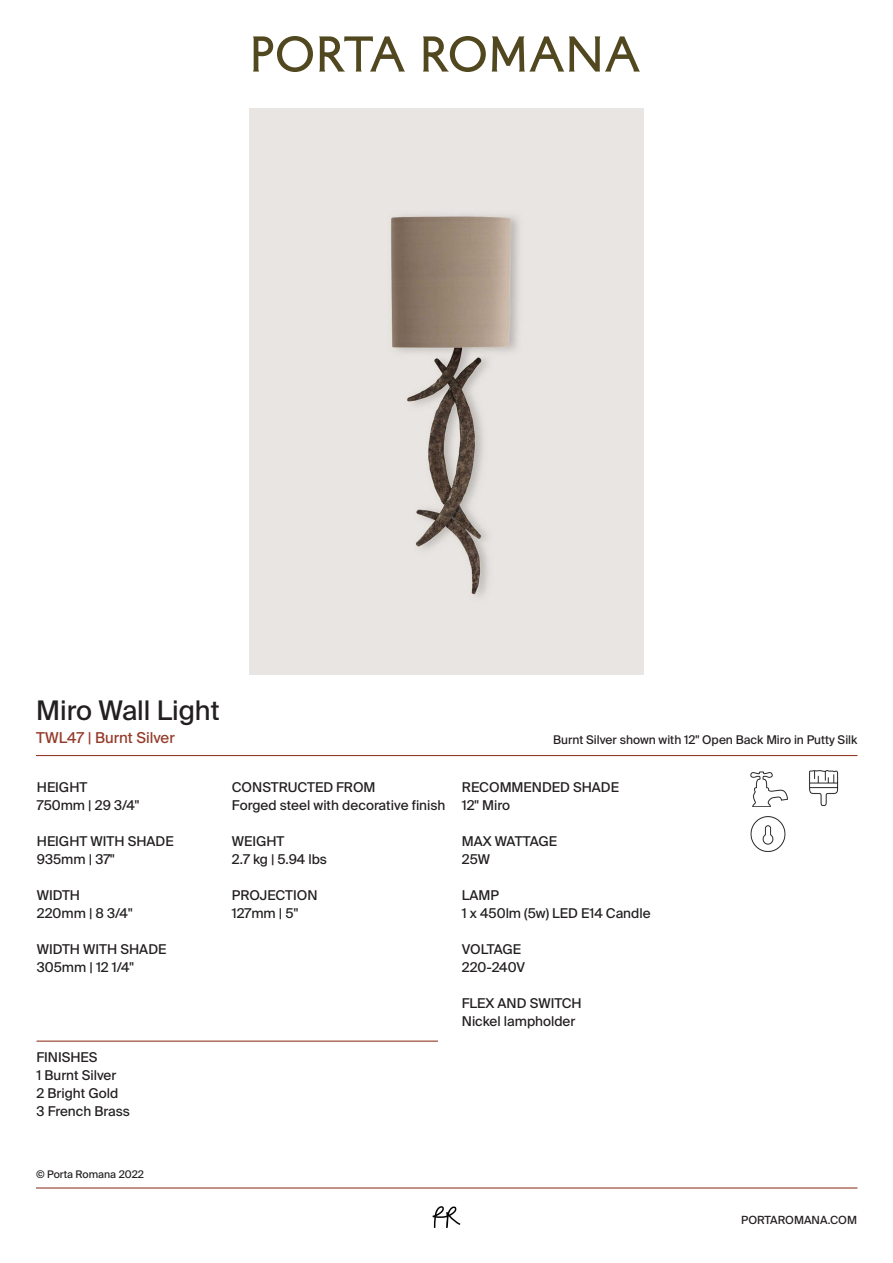
<style>
.page{position:relative;width:893px;height:1263px;background:#fff}
.page>*{position:absolute;margin:0;border:0;box-sizing:border-box;transform-origin:0 0}
.t1{font:27px "Suisse Intl";color:#231f20}
.t2{font:15px "Suisse Intl";color:#943b2a}
.t3{font:13.5px/18px "Suisse Intl";color:#231f20}
.t4{font:12px "Suisse Intl";color:#231f20}
.t5{font:11.25px "Suisse Intl";color:#231f20}
.t6{font:10.5px "Suisse Intl";color:#231f20}
</style>
<div class="page">
<hr style="left:36px;top:755px;width:821px;height:1px;background:#943b2a">
<img style="left:250px;top:108px;width:393px;height:566px">
<svg style="left:253px;top:36px;width:60px;height:36px"></svg>
<svg style="left:319px;top:36px;width:86px;height:36px"></svg>
<svg style="left:423px;top:36px;width:63px;height:36px"></svg>
<svg style="left:492px;top:36px;width:148px;height:36px"></svg>
<hr style="left:36px;top:1040px;width:402px;height:2px;background:#943b2a">
<svg style="left:433px;top:1206px;width:27px;height:22px"></svg>
<hr style="left:36px;top:1187px;width:821px;height:1px;background:#943b2a">
<img style="left:750px;top:772px;width:37px;height:35px">
<img style="left:809px;top:771px;width:30px;height:35px">
<img style="left:750px;top:817px;width:36px;height:35px">
<h1 class="t1" style="left:36px;top:695px;width:185px">Miro Wall Light</h1>
<p class="t2" style="left:36px;top:729px;width:140px">TWL47 | Burnt Silver</p>
<p class="t4" style="left:553px;top:733px;width:306px">Burnt Silver shown with 12" Open Back Miro in Putty Silk</p>
<p class="t3" style="left:37px;top:778px;width:104px">HEIGHT<br>750mm | 29 3/4"</p>
<p class="t3" style="left:37px;top:832px;width:138px">HEIGHT WITH SHADE<br>935mm | 37"</p>
<p class="t3" style="left:37px;top:886px;width:97px">WIDTH<br>220mm | 8 3/4"</p>
<p class="t3" style="left:37px;top:940px;width:131px">WIDTH WITH SHADE<br>305mm | 12 1/4"</p>
<p class="t3" style="left:36px;top:1048px;width:95px">FINISHES<br>1 Burnt Silver<br>2 Bright Gold<br>3 French Brass</p>
<p class="t6" style="left:36px;top:1168px;width:109px">© Porta Romana 2022</p>
<p class="t3" style="left:232px;top:778px;width:215px">CONSTRUCTED FROM<br>Forged steel with decorative finish</p>
<p class="t3" style="left:232px;top:832px;width:97px">WEIGHT<br>2.7 kg | 5.94 lbs</p>
<p class="t3" style="left:232px;top:886px;width:87px">PROJECTION<br>127mm | 5"</p>
<p class="t3" style="left:462px;top:778px;width:159px">RECOMMENDED SHADE<br>12" Miro</p>
<p class="t3" style="left:462px;top:832px;width:97px">MAX WATTAGE<br>25W</p>
<p class="t3" style="left:462px;top:886px;width:190px">LAMP<br>1 x 450lm (5w) LED E14 Candle</p>
<p class="t3" style="left:462px;top:940px;width:65px">VOLTAGE<br>220-240V</p>
<p class="t3" style="left:462px;top:994px;width:121px">FLEX AND SWITCH<br>Nickel lampholder</p>
<p class="t5" style="left:741px;top:1213px;width:117px">PORTAROMANA.COM</p>
</div>
